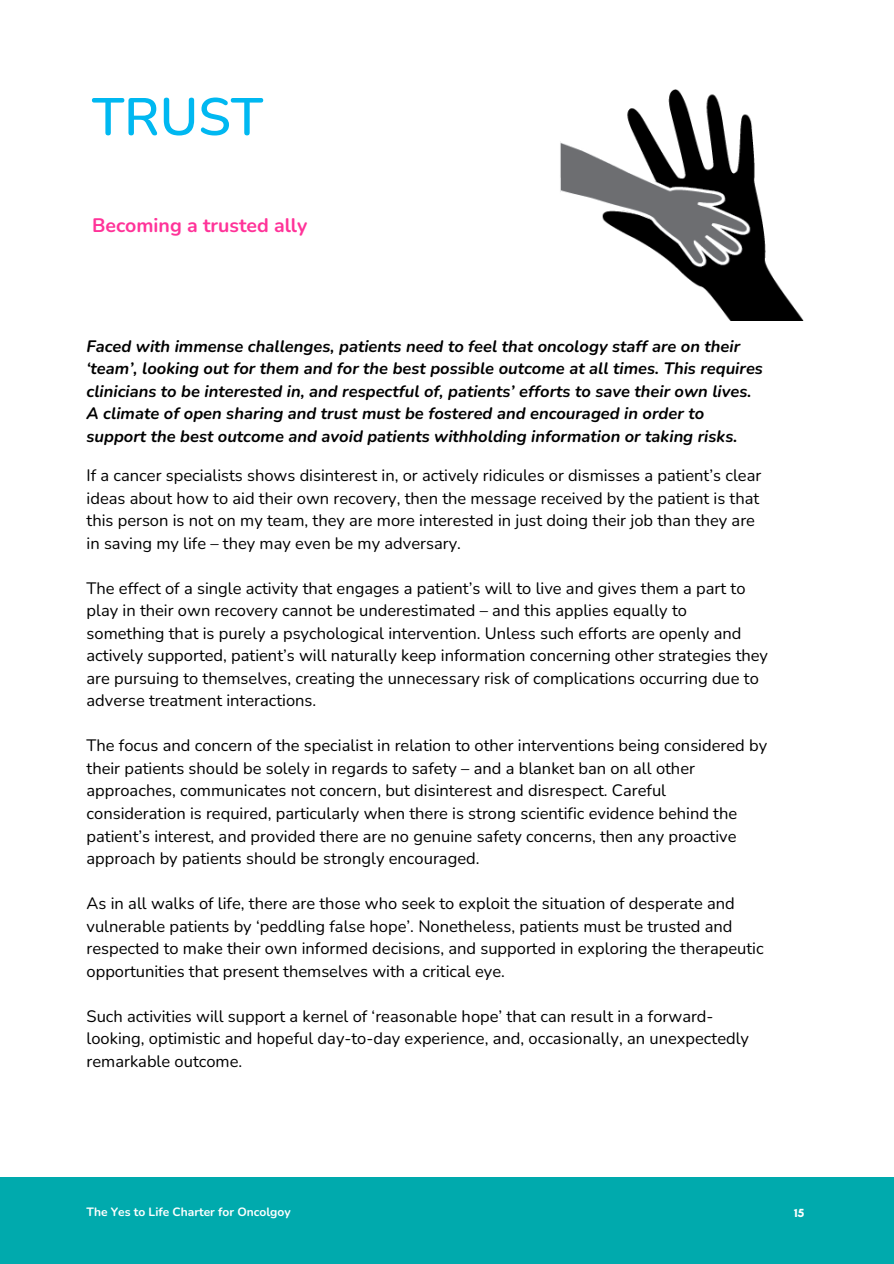
<style>
.page{position:relative;width:894px;height:1264px;background:#fff}
.page>*{position:absolute;margin:0;border:0;box-sizing:border-box;transform-origin:0 0}
.t1{font:600 52.5px "Nunito";color:#00b8f1}
.t2{font:700 19.5px "Nunito";color:#f39}
.t3{font:16.5px/22.5px "Nunito";color:#000}
.t4{font:italic 700 16.5px/22.5px "Nunito";color:#000}
.t5{font:700 12px "Nunito";color:#fff}
.t6{font:700 12px "Glacial Indifference";color:#fff}
</style>
<div class="page">
<div style="left:0;top:1177px;width:893px;height:86px;background:#00aaad"></div>
<img style="left:560px;top:89px;width:243px;height:231px">
<h4 class="t1" style="left:92px;top:82px;width:172px">TRUST</h4>
<h4 class="t2" style="left:92px;top:212px;width:217px">Becoming a trusted ally</h4>
<h4 class="t4" style="left:86px;top:335px;width:677px">Faced with immense challenges, patients need to feel that oncology staff are on their ‘team’, looking out for them and for the best possible outcome at all times. This requires clinicians to be interested in, and respectful of, patients’ efforts to save their own lives.<br>A climate of open sharing and trust must be fostered and encouraged in order to support the best outcome and avoid patients withholding information or taking risks.</h4>
<h1 class="t3" style="left:86px;top:464px;width:676px">If a cancer specialists shows disinterest in, or actively ridicules or dismisses a patient’s clear ideas about how to aid their own recovery, then the message received by the patient is that this person is not on my team, they are more interested in just doing their job than they are in saving my life – they may even be my adversary.</h1>
<h2 class="t3" style="left:86px;top:577px;width:682px">The effect of a single activity that engages a patient’s will to live and gives them a part to play in their own recovery cannot be underestimated – and this applies equally to something that is purely a psychological intervention. Unless such efforts are openly and actively supported, patient’s will naturally keep information concerning other strategies they are pursuing to themselves, creating the unnecessary risk of complications occurring due to adverse treatment interactions.</h2>
<p class="t3" style="left:86px;top:734px;width:682px">The focus and concern of the specialist in relation to other interventions being considered by their patients should be solely in regards to safety – and a blanket ban on all other approaches, communicates not concern, but disinterest and disrespect. Careful consideration is required, particularly when there is strong scientific evidence behind the patient’s interest, and provided there are no genuine safety concerns, then any proactive approach by patients should be strongly encouraged.</p>
<h3 class="t3" style="left:86px;top:892px;width:678px">As in all walks of life, there are those who seek to exploit the situation of desperate and vulnerable patients by ‘peddling false hope’. Nonetheless, patients must be trusted and respected to make their own informed decisions, and supported in exploring the therapeutic opportunities that present themselves with a critical eye.</h3>
<h4 class="t3" style="left:86px;top:1004px;width:664px">Such activities will support a kernel of ‘reasonable hope’ that can result in a forward&shy;looking, optimistic and hopeful day-to-day experience, and, occasionally, an unexpectedly remarkable outcome.</h4>
<p class="t5" style="left:86px;top:1204px;width:206px">The Yes to Life Charter for Oncolgoy</p>
<p class="t6" style="left:793px;top:1205px;width:12px">15</p>
</div>
